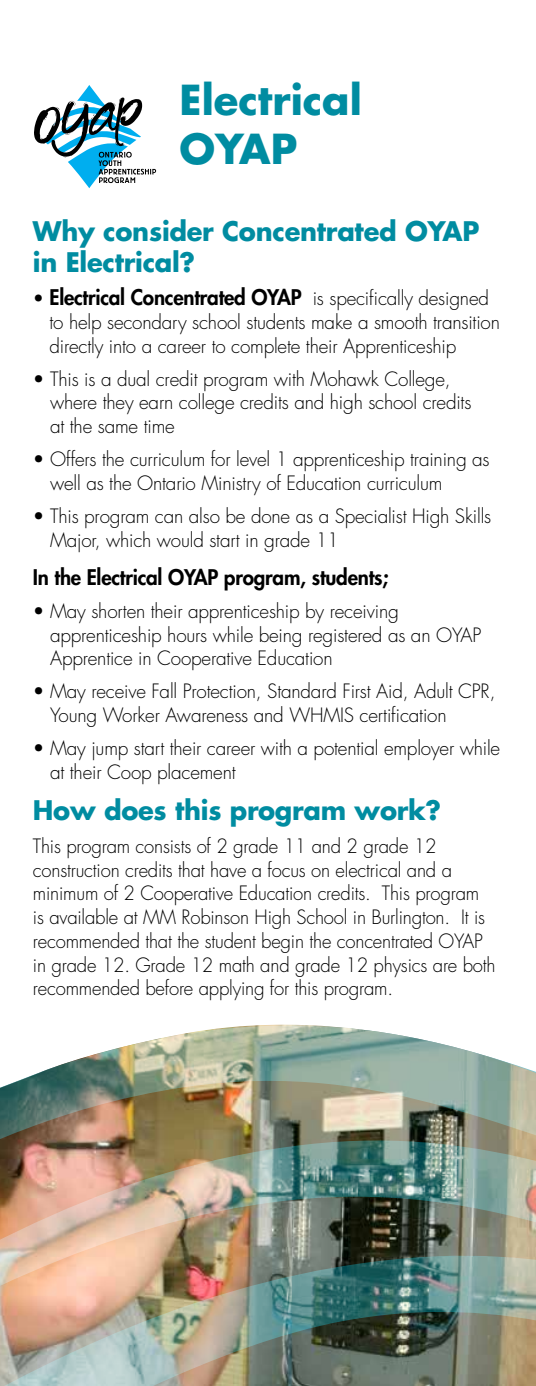
<style>
.page{position:relative;width:536px;height:1386px;background:#fff}
.page>*{position:absolute;margin:0;border:0;box-sizing:border-box;transform-origin:0 0}
.t1{font:700 40.25px/48.8px "Futura Std";color:#008ca1}
.t2{font:700 26.25px/31.5px "Futura Std";letter-spacing:-.01em;color:#008ca1}
.t3{font:800 21px "Futura Std";letter-spacing:-.01em;color:#000}
.t4{font:300 19.25px/23.8px "Futura Std";letter-spacing:-.01em;color:#000}
.t5{font:300 19.25px/23.8px "Futura Std";letter-spacing:-.01em;color:#000;scale:.96 1}
.s1{font-weight:300;font-size:18.55px}
.s2{font-weight:300;font-size:19.25px}
</style>
<div class="page">
<svg style="left:34px;top:85px;width:122px;height:103px"></svg>
<img style="left:0;top:1024px;width:536px;height:115px">
<svg style="left:0;top:1382px;width:536px;height:4px;background:#91988a"></svg>
<img style="left:0;top:1139px;width:536px;height:243px">
<h1 class="t1" style="left:179px;top:75px;width:184px">Electrical<br>OYAP</h1>
<h2 class="t2" style="left:33px;top:215px;width:448px">Why consider Concentrated OYAP in Electrical?</h2>
<p class="t3" style="left:33px;top:284px;width:457px"><span class="s1">•</span> Electrical Concentrated OYAP <span class="s2">is specifically designed</span></p>
<p class="t4" style="left:49px;top:311px;width:452px">to help secondary school students make a smooth transition directly into a career to complete their Apprenticeship</p>
<p class="t4" style="left:50px;top:367px;width:422px;text-indent:-17px">• This is a dual credit program with Mohawk College, where they earn college credits and high school credits at the same time</p>
<p class="t4" style="left:50px;top:448px;width:441px;text-indent:-17px">• Offers the curriculum for level 1 apprenticeship training as well as the Ontario Ministry of Education curriculum</p>
<p class="t4" style="left:50px;top:505px;width:442px;text-indent:-17px">• This program can also be done as a Specialist High Skills<br>Major, which would start in grade 11</p>
<p class="t3" style="left:33px;top:564px;width:357px">In the Electrical OYAP program, students;</p>
<p class="t4" style="left:50px;top:600px;width:432px;text-indent:-17px">• May shorten their apprenticeship by receiving apprenticeship hours while being registered as an OYAP<br>Apprentice in Cooperative Education</p>
<p class="t4" style="left:50px;top:680px;width:447px;text-indent:-17px">• May receive Fall Protection, Standard First Aid, Adult CPR,<br>Young Worker Awareness and WHMIS certification</p>
<p class="t4" style="left:50px;top:737px;width:451px;text-indent:-17px">• May jump start their career with a potential employer while at their Coop placement</p>
<h2 class="t2" style="left:33px;top:794px;width:409px">How does this program work?</h2>
<p class="t5" style="left:33px;top:835px;width:483px">This program consists of 2 grade 11 and 2 grade 12 construction credits that have a focus on electrical and a minimum of 2 Cooperative Education credits. This program<br>is available at MM Robinson High School in Burlington. It is recommended that the student begin the concentrated OYAP in grade 12. Grade 12 math and grade 12 physics are both recommended before applying for this program.</p>
</div>
